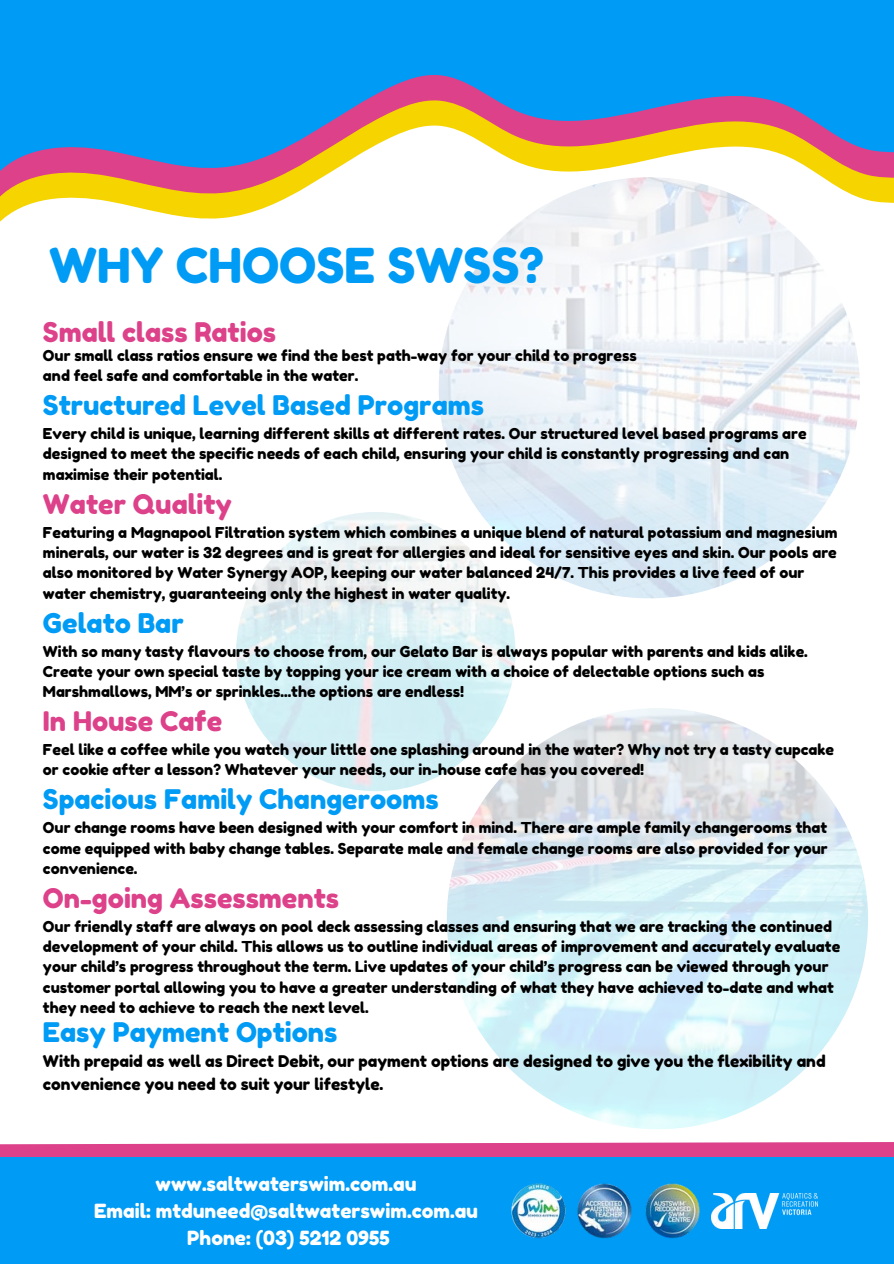
<style>
.page{position:relative;width:894px;height:1264px;background:#fff}
.page>*{position:absolute;margin:0;border:0;box-sizing:border-box;transform-origin:0 0}
.t1{font:48px "Fredoka One";color:#009bf5}
.t2{font:27px "Fredoka One";color:#009bf5}
.t3{font:27px "Fredoka One";color:#dc418a}
.t4{font:19.5px/27px "Fredoka One";color:#fff;text-align:center}
.t5{font:16.05px/22.5px "Fredoka One";color:#000}
.t6{font:15px/20.2px "Fredoka One";color:#000}
</style>
<div class="page">
<img style="left:446px;top:708px;width:421px;height:421px;border-radius:50%">
<img style="left:236px;top:512px;width:279px;height:279px;border-radius:50%">
<img style="left:438px;top:177px;width:421px;height:421px;border-radius:50%">
<svg style="left:460px;top:269px;width:377px;height:25px"></svg>
<svg style="left:0;top:0;width:893px;height:269px"></svg>
<svg style="left:0;top:1142px;width:893px;height:15px;background:#de4f92"></svg>
<div style="left:0;top:1157px;width:893px;height:106px;background:#009bf5"></div>
<img style="left:511px;top:1183px;width:189px;height:56px">
<img style="left:711px;top:1193px;width:105px;height:34px">
<p class="t1" style="left:49px;top:236px;width:496px">WHY CHOOSE SWSS?</p>
<h2 class="t3" style="left:43px;top:315px;width:234px">Small class Ratios</h2>
<h1 class="t6" style="left:43px;top:345px;width:595px">Our small class ratios ensure we find the best path-way for your child to progress</h1>
<p class="t6" style="left:43px;top:365px;width:317px">and feel safe and comfortable in the water.</p>
<p class="t2" style="left:43px;top:389px;width:442px">Structured Level Based Programs</p>
<p class="t6" style="left:43px;top:423px;width:765px">Every child is unique, learning different skills at different rates. Our structured level based programs are designed to meet the specific needs of each child, ensuring your child is constantly progressing and can maximise their potential.</p>
<h2 class="t3" style="left:43px;top:487px;width:190px">Water Quality</h2>
<p class="t6" style="left:43px;top:522px;width:795px">Featuring a Magnapool Filtration system which combines a unique blend of natural potassium and magnesium minerals, our water is 32 degrees and is great for allergies and ideal for sensitive eyes and skin. Our pools are also monitored by Water Synergy AOP, keeping our water balanced 24/7. This provides a live feed of our water chemistry, guaranteeing only the highest in water quality.</p>
<h2 class="t2" style="left:43px;top:606px;width:142px">Gelato Bar</h2>
<p class="t6" style="left:43px;top:641px;width:766px">With so many tasty flavours to choose from, our Gelato Bar is always popular with parents and kids alike.<br>Create your own special taste by topping your ice cream with a choice of delectable options such as<br>Marshmallows, MM’s or sprinkles...the options are endless!</p>
<p class="t3" style="left:43px;top:704px;width:181px">In House Cafe</p>
<h2 class="t6" style="left:43px;top:739px;width:792px">Feel like a coffee while you watch your little one splashing around in the water? Why not try a tasty cupcake or cookie after a lesson? Whatever your needs, our in-house cafe has you covered!</h2>
<p class="t2" style="left:43px;top:783px;width:397px">Spacious Family Changerooms</p>
<h2 class="t6" style="left:43px;top:817px;width:786px;text-align:justify">Our change rooms have been designed with your comfort in mind. There are ample family changerooms that come equipped with baby change tables. Separate male and female change rooms are also provided for your convenience.</h2>
<p class="t3" style="left:43px;top:881px;width:297px">On-going Assessments</p>
<p class="t6" style="left:43px;top:916px;width:798px">Our friendly staff are always on pool deck assessing classes and ensuring that we are tracking the continued development of your child. This allows us to outline individual areas of improvement and accurately evaluate your child’s progress throughout the term. Live updates of your child’s progress can be viewed through your customer portal allowing you to have a greater understanding of what they have achieved to-date and what they need to achieve to reach the next level.</p>
<h2 class="t2" style="left:43px;top:1016px;width:296px">Easy Payment Options</h2>
<p class="t5" style="left:43px;top:1050px;width:784px">With prepaid as well as Direct Debit, our payment options are designed to give you the flexibility and convenience you need to suit your lifestyle.</p>
<h2 class="t4" style="left:94px;top:1170px;width:385px">www.saltwaterswim.com.au<br>Email: mtduneed@saltwaterswim.com.au<br>Phone: (03) 5212 0955</h2>
</div>
